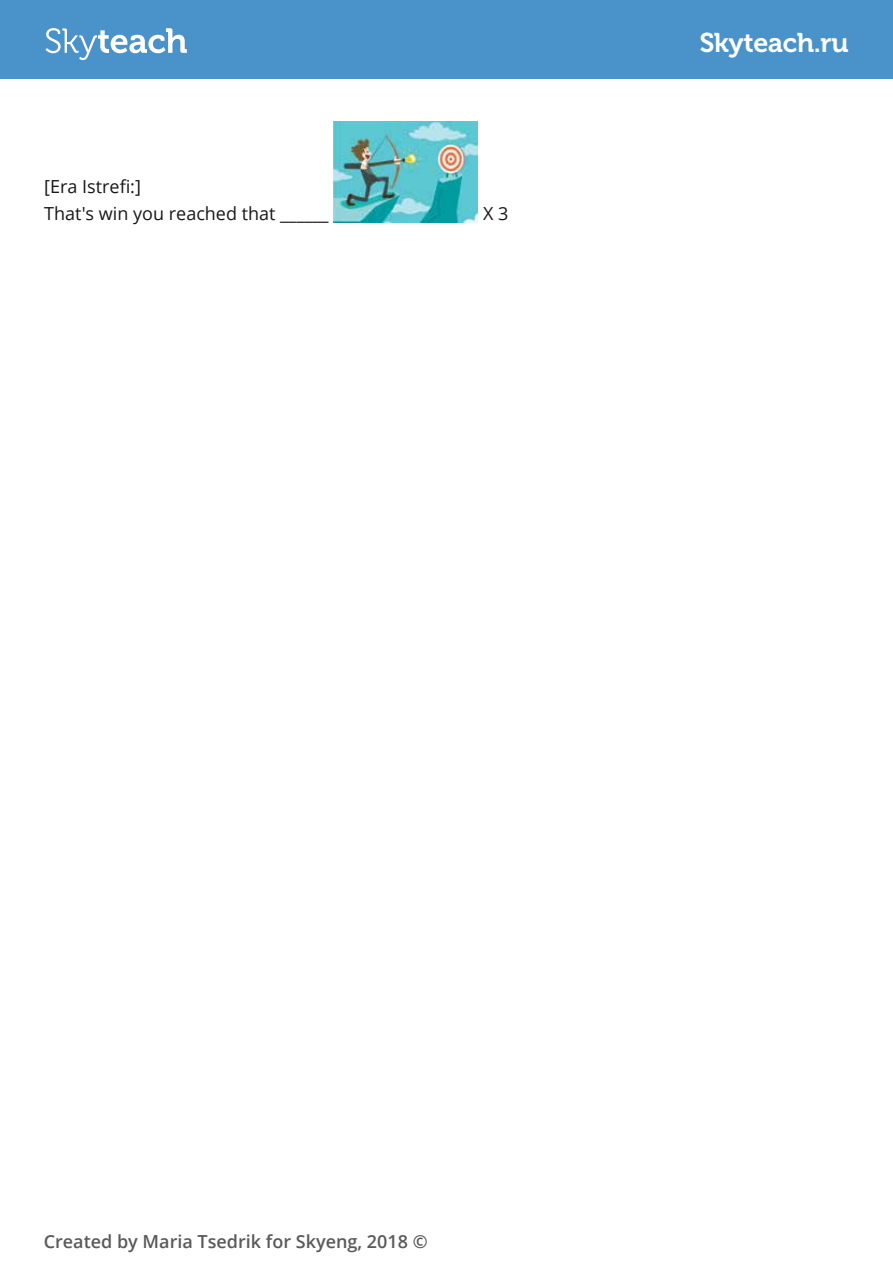
<style>
.page{position:relative;width:893px;height:1263px;background:#fff}
.page>*{position:absolute;margin:0;border:0;box-sizing:border-box;transform-origin:0 0}
.t1{font:27px "Museo Cyrl 700";color:#fff}
.t2{font:18px/27px "Open Sans";color:#181817}
.t3{font:600 18px "Open Sans";color:#5a5a5a}
</style>
<div class="page">
<div style="left:0;top:0;width:893px;height:79px;background:#4a93ca"></div>
<svg style="left:46px;top:28px;width:141px;height:32px"></svg>
<img style="left:333px;top:121px;width:145px;height:101px">
<p class="t2" style="left:44px;top:173px;width:286px">[Era Istrefi:]<br>That's win you reached that ______</p>
<p class="t2" style="left:483px;top:200px;width:27px">X 3</p>
<h1 class="t1" style="left:700px;top:28px;width:150px">Skyteach.ru</h1>
<p class="t3" style="left:44px;top:1229px;width:385px">Created by Maria Tsedrik for Skyeng, 2018 ©</p>
</div>
